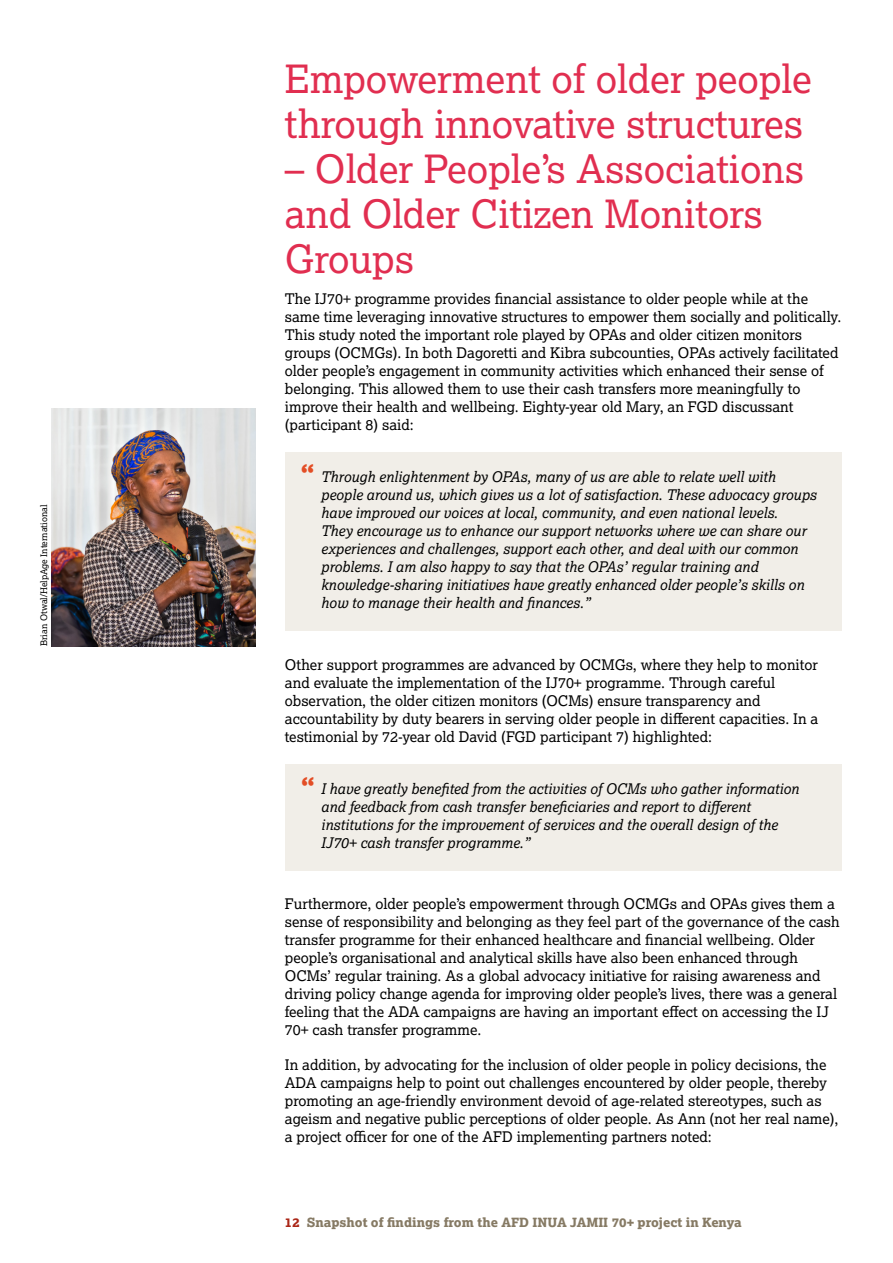
<style>
.page{position:relative;width:893px;height:1263px;background:#fff}
.page>*{position:absolute;margin:0;border:0;box-sizing:border-box;transform-origin:0 0}
.t1{font:39px/45px "Lexia";color:#e12e50}
.t2{font:24px "Lexia X Bold";color:#e34e26}
.t3{font:14.7px/18px "Lexia";color:#000}
.t4{font:italic 14.7px/18px "Lexia";color:#000}
.t5{font:12.75px "Lexia X Bold";color:#867a64}
.t6{font:9px "Lexia";color:#000}
.s1{color:#ab2718}
</style>
<div class="page">
<div style="left:285px;top:452px;width:557px;height:179px;background:#f1eee8"></div>
<div style="left:285px;top:764px;width:557px;height:107px;background:#f1eee8"></div>
<img style="left:51px;top:408px;width:204px;height:238px">
<p class="t6" style="left:38px;top:646px;width:143px;rotate:-90deg">Brian Otwal/HelpAge International</p>
<h1 class="t1" style="left:285px;top:56px;width:528px">Empowerment of older people through innovative structures</h1>
<h1 class="t1" style="left:285px;top:146px;width:521px">– Older People’s Associations and Older Citizen Monitors<br>Groups</h1>
<p class="t3" style="left:285px;top:289px;width:558px">The IJ70+ programme provides financial assistance to older people while at the same time leveraging innovative structures to empower them socially and politically.<br>This study noted the important role played by OPAs and older citizen monitors groups (OCMGs). In both Dagoretti and Kibra subcounties, OPAs actively facilitated older people’s engagement in community activities which enhanced their sense of belonging. This allowed them to use their cash transfers more meaningfully to improve their health and wellbeing. Eighty-year old Mary, an FGD discussant (participant 8) said:</p>
<p class="t4" style="left:321px;top:467px;width:497px">Through enlightenment by OPAs, many of us are able to relate well with people around us, which gives us a lot of satisfaction. These advocacy groups have improved our voices at local, community, and even national levels.<br>They encourage us to enhance our support networks where we can share our experiences and challenges, support each other, and deal with our common problems. I am also happy to say that the OPAs’ regular training and knowledge-sharing initiatives have greatly enhanced older people’s skills on how to manage their health and finances.”</p>
<h2 class="t2" style="left:300px;top:458px;width:16px">“</h2>
<p class="t3" style="left:285px;top:655px;width:535px">Other support programmes are advanced by OCMGs, where they help to monitor and evaluate the implementation of the IJ70+ programme. Through careful observation, the older citizen monitors (OCMs) ensure transparency and accountability by duty bearers in serving older people in different capacities. In a testimonial by 72-year old David (FGD participant 7) highlighted:</p>
<p class="t4" style="left:321px;top:779px;width:480px">I have greatly benefited from the activities of OCMs who gather information and feedback from cash transfer beneficiaries and report to different institutions for the improvement of services and the overall design of the IJ70+ cash transfer programme.”</p>
<h2 class="t2" style="left:300px;top:770px;width:16px">“</h2>
<p class="t3" style="left:285px;top:895px;width:556px">Furthermore, older people’s empowerment through OCMGs and OPAs gives them a sense of responsibility and belonging as they feel part of the governance of the cash transfer programme for their enhanced healthcare and financial wellbeing. Older people’s organisational and analytical skills have also been enhanced through OCMs’ regular training. As a global advocacy initiative for raising awareness and driving policy change agenda for improving older people’s lives, there was a general feeling that the ADA campaigns are having an important effect on accessing the IJ 70+ cash transfer programme.</p>
<p class="t3" style="left:285px;top:1056px;width:555px">In addition, by advocating for the inclusion of older people in policy decisions, the ADA campaigns help to point out challenges encountered by older people, thereby promoting an age-friendly environment devoid of age-related stereotypes, such as ageism and negative public perceptions of older people. As Ann (not her real name), a project officer for one of the AFD implementing partners noted:</p>
<p class="t5" style="left:285px;top:1214px;width:458px"><span class="s1">12</span> Snapshot of findings from the AFD INUA JAMII 70+ project in Kenya</p>
</div>
